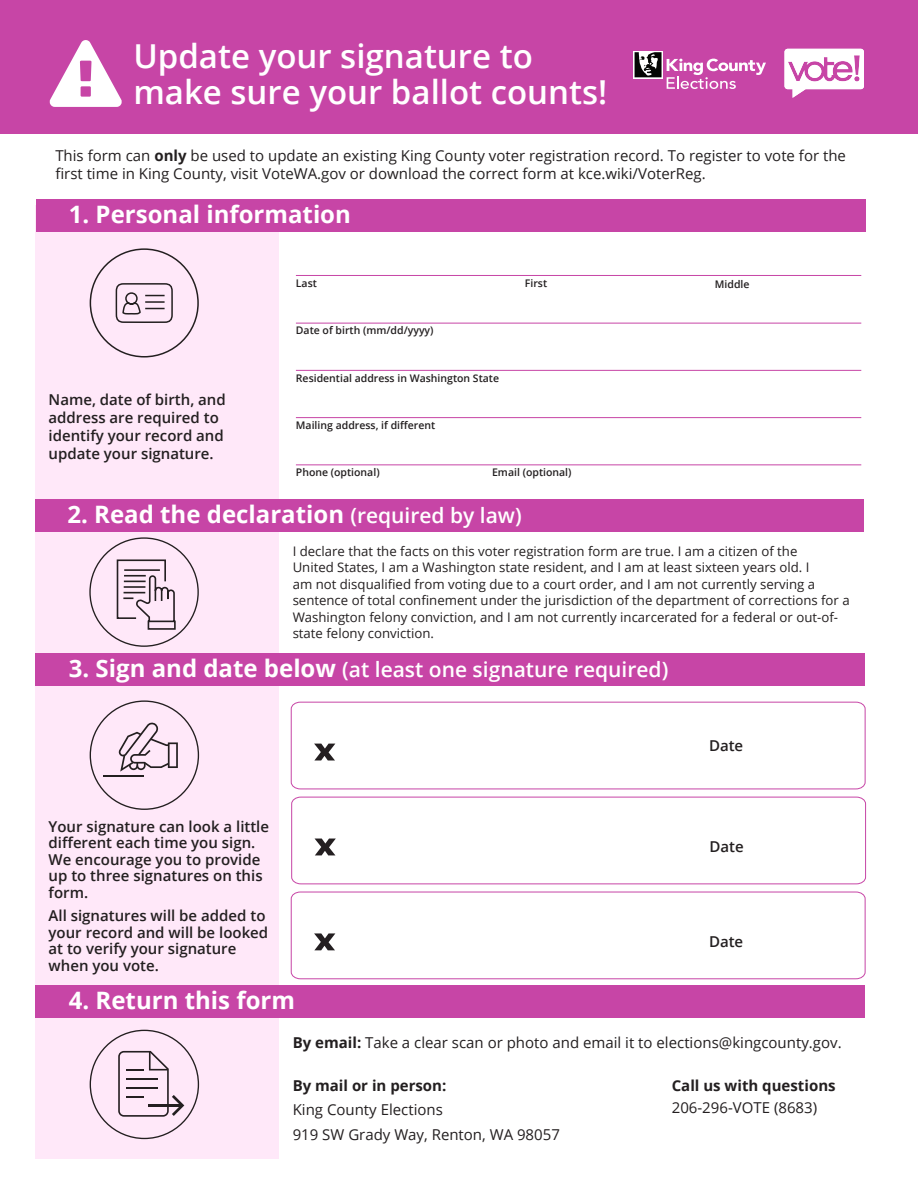
<style>
.page{position:relative;width:918px;height:1188px;background:#fff}
.page>*{position:absolute;margin:0;border:0;box-sizing:border-box;transform-origin:0 0}
.t1{font:600 33px/36px "Open Sans";color:#fff}
.t2{font:700 24px "Open Sans";color:#fff}
.t3{font:600 21px "Open Sans";color:#fff}
.t4{font:15px "Open Sans";color:#231f20}
.t5{font:600 15px/16.5px "Open Sans";color:#231f20}
.t6{font:700 15px/22.5px "Open Sans";color:#231f20}
.t7{font:13.2px/16.5px "Open Sans";color:#231f20}
.t8{font:600 10.5px "Open Sans";color:#231f20}
.s1{font-weight:700}
.s2{font-weight:600;font-size:21px}
.s3{font-weight:700;font-size:24px}
.s4{font-weight:400}
</style>
<div class="page">
<div style="left:0;top:0;width:918px;height:133px;background:#c745a6"></div>
<div style="left:36px;top:205px;width:243px;height:954px;background:#ffe8f9"></div>
<svg style="left:49px;top:40px;width:73px;height:67px"></svg>
<div style="left:36px;top:653px;width:829px;height:33px;background:#c745a6"></div>
<svg style="left:118px;top:722px;width:60px;height:50px"></svg>
<hr style="left:103px;top:775px;width:40px;height:2px;background:#231f20">
<div style="left:36px;top:986px;width:829px;height:32px;background:#c745a6"></div>
<svg style="left:291px;top:892px;width:575px;height:87px"></svg>
<div style="left:633px;top:51px;width:30px;height:27px;background:#8f908f"></div>
<svg style="left:635px;top:52px;width:131px;height:37px"></svg>
<svg style="left:118px;top:1051px;width:66px;height:66px"></svg>
<svg style="left:291px;top:797px;width:575px;height:87px"></svg>
<svg style="left:291px;top:702px;width:575px;height:87px"></svg>
<svg style="left:785px;top:49px;width:79px;height:49px"></svg>
<div style="left:36px;top:199px;width:830px;height:33px;background:#c745a6"></div>
<hr style="left:296px;top:323px;width:565px;height:1px;background:#c745a6">
<hr style="left:296px;top:370px;width:565px;height:1px;background:#c745a6">
<hr style="left:296px;top:417px;width:565px;height:1px;background:#c745a6">
<hr style="left:296px;top:465px;width:565px;height:1px;background:#c745a6">
<hr style="left:296px;top:275px;width:565px;height:1px;background:#c745a6">
<div style="left:36px;top:499px;width:828px;height:33px;background:#c745a6"></div>
<svg style="left:116px;top:559px;width:60px;height:71px"></svg>
<svg style="left:89px;top:248px;width:110px;height:110px"></svg>
<p class="t1" style="left:133px;top:37px;width:475px">Update your signature to make sure your ballot counts!</p>
<p class="t4" style="left:55px;top:146px;width:792px">This form can <span class="s1">only</span> be used to update an existing King County voter registration record. To register to vote for the</p>
<p class="t4" style="left:55px;top:164px;width:652px">first time in King County, visit VoteWA.gov or download the correct form at kce.wiki/VoterReg.</p>
<p class="t2" style="left:69px;top:197px;width:284px">1. Personal information</p>
<p class="t5" style="left:49px;top:390px;width:179px;line-height:18px">Name, date of birth, and address are required to identify your record and update your signature.</p>
<p class="t8" style="left:296px;top:276px;width:23px">Last</p>
<p class="t8" style="left:525px;top:276px;width:24px">First</p>
<p class="t8" style="left:715px;top:277px;width:36px">Middle</p>
<p class="t8" style="left:296px;top:323px;width:139px">Date of birth (mm/dd/yyyy)</p>
<p class="t8" style="left:296px;top:371px;width:205px">Residential address in Washington State</p>
<p class="t8" style="left:296px;top:418px;width:141px">Mailing address, if different</p>
<p class="t8" style="left:296px;top:465px;width:85px">Phone (optional)</p>
<p class="t8" style="left:492px;top:465px;width:81px">Email (optional)</p>
<p class="t2" style="left:68px;top:498px;width:456px">2. Read the declaration <span class="s2">(required by law)</span></p>
<p class="t7" style="left:293px;top:543px;width:559px">I declare that the facts on this voter registration form are true. I am a citizen of the<br>United States, I am a Washington state resident, and I am at least sixteen years old. I<br>am not disqualified from voting due to a court order, and I am not currently serving a sentence of total confinement under the jurisdiction of the department of corrections for a Washington felony conviction, and I am not currently incarcerated for a federal or out-of&shy;state felony conviction.</p>
<p class="t3" style="left:69px;top:655px;width:601px"><span class="s3">3. Sign and date below</span> (at least one signature required)</p>
<p class="t5" style="left:49px;top:818px;width:222px">Your signature can look a little different each time you sign.<br>We encourage you to provide up to three signatures on this form.</p>
<p class="t5" style="left:49px;top:907px;width:221px">All signatures will be added to your record and will be looked at to verify your signature when you vote.</p>
<p class="t2" style="left:69px;top:984px;width:228px">4. Return this form</p>
<p class="t5" style="left:709px;top:737px;width:36px">Date</p>
<p class="t5" style="left:710px;top:838px;width:36px">Date</p>
<p class="t5" style="left:709px;top:933px;width:36px">Date</p>
<p class="t4" style="left:293px;top:1032px;width:551px"><span class="s1">By email:</span> Take a clear scan or photo and email it to elections@kingcounty.gov.</p>
<p class="t6" style="left:293px;top:1073px;width:155px">By mail or in person:</p>
<p class="t4" style="left:293px;top:1100px;width:152px">King County Elections</p>
<p class="t4" style="left:293px;top:1124px;width:269px">919 SW Grady Way, Renton, WA 98057</p>
<p class="t6" style="left:672px;top:1074px;width:165px">Call us with questions<br><span class="s4">206-296-VOTE (8683)</span></p>
</div>
